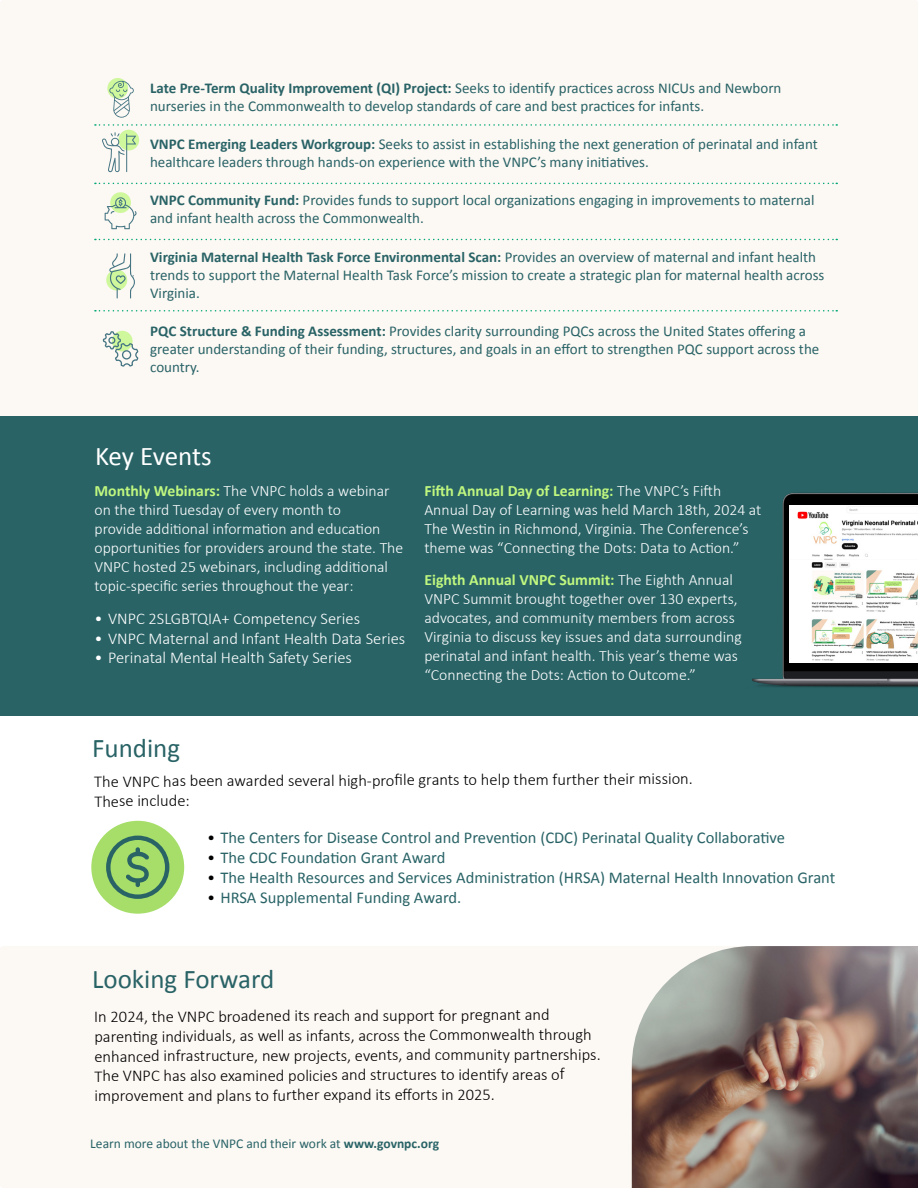
<style>
.page{position:relative;width:918px;height:1188px;background:#fff}
.page>*{position:absolute;margin:0;border:0;box-sizing:border-box;transform-origin:0 0}
.t1{font:27px "Calibri";color:#296366}
.t2{font:27px "Calibri";letter-spacing:-.01em;color:#fff}
.Body_Text{font:300 16.5px/19.8px "Calibri";letter-spacing:-.005em;color:#000}
.t3{font:16.5px "Calibri";color:#296366}
.t4{font:300 16.5px "Calibri";color:#fff}
.Body_Text-2{font:300 15.75px/18.9px "Calibri";color:#fff}
.Body_Text-3{font:15px/18px "Calibri";color:#296366}
.t5{font:13.5px "Calibri";color:#296366}
.s1{font-weight:700}
.s2{font-weight:700;color:#c0f77f}
.s3{font-weight:300;color:#000}
</style>
<div class="page">
<div style="left:0;top:0;width:918px;height:419px;background:#fcf8f4;border-radius:3px"></div>
<div style="left:0;top:946px;width:918px;height:242px;background:#fcf8f4;border-radius:3px"></div>
<svg style="left:95px;top:183px;width:742px;height:1px"></svg>
<svg style="left:95px;top:124px;width:742px;height:2px"></svg>
<svg style="left:95px;top:239px;width:742px;height:1px"></svg>
<svg style="left:95px;top:310px;width:742px;height:2px"></svg>
<svg style="left:110px;top:192px;width:21px;height:21px"></svg>
<svg style="left:105px;top:197px;width:32px;height:32px"></svg>
<svg style="left:106px;top:270px;width:21px;height:21px"></svg>
<svg style="left:109px;top:253px;width:26px;height:45px"></svg>
<svg style="left:103px;top:331px;width:35px;height:36px"></svg>
<div style="left:118px;top:130px;width:21px;height:20px;background:#cff79c;border-radius:50%"></div>
<svg style="left:102px;top:132px;width:34px;height:40px"></svg>
<svg style="left:107px;top:78px;width:21px;height:21px"></svg>
<svg style="left:109px;top:81px;width:25px;height:37px"></svg>
<div style="left:0;top:416px;width:918px;height:300px;background:#296366"></div>
<img style="left:752px;top:492px;width:166px;height:196px">
<img style="left:790px;top:505px;width:128px;height:157px">
<img style="left:796px;top:511px;width:35px;height:8px">
<div style="left:91px;top:821px;width:93px;height:93px;background:#a6de69;border-radius:50%"></div>
<svg style="left:106px;top:836px;width:63px;height:63px"></svg>
<img style="left:632px;top:946px;width:286px;height:242px">
<p class="Body_Text-3" style="left:150px;top:79px;width:633px"><span class="s1">Late Pre-Term Quality Improvement (QI) Project:</span> Seeks to identify practices across NICUs and Newborn nurseries in the Commonwealth to develop standards of care and best practices for infants.</p>
<p class="Body_Text-3" style="left:150px;top:135px;width:669px"><span class="s1">VNPC Emerging Leaders Workgroup:</span> Seeks to assist in establishing the next generation of perinatal and infant healthcare leaders through hands-on experience with the VNPC’s many initiatives.</p>
<p class="Body_Text-3" style="left:150px;top:191px;width:666px"><span class="s1">VNPC Community Fund:</span> Provides funds to support local organizations engaging in improvements to maternal and infant health across the Commonwealth.</p>
<p class="Body_Text-3" style="left:150px;top:247px;width:676px"><span class="s1">Virginia Maternal Health Task Force Environmental Scan:</span> Provides an overview of maternal and infant health trends to support the Maternal Health Task Force’s mission to create a strategic plan for maternal health across<br>Virginia.</p>
<p class="Body_Text-3" style="left:150px;top:322px;width:671px"><span class="s1">PQC Structure &amp; Funding Assessment:</span> Provides clarity surrounding PQCs across the United States offering a greater understanding of their funding, structures, and goals in an effort to strengthen PQC support across the country.</p>
<h1 class="t2" style="left:95px;top:438px;width:118px">Key Events</h1>
<p class="Body_Text-2" style="left:94px;top:481px;width:310px"><span class="s2">Monthly Webinars:</span> The VNPC holds a webinar on the third Tuesday of every month to<br>provide additional information and education opportunities for providers around the state. The VNPC hosted 25 webinars, including additional topic-specific series throughout the year:</p>
<p class="t4" style="left:94px;top:608px;width:267px">• VNPC 2SLGBTQIA+ Competency Series</p>
<p class="t4" style="left:94px;top:628px;width:312px">• VNPC Maternal and Infant Health Data Series</p>
<p class="t4" style="left:94px;top:648px;width:259px">• Perinatal Mental Health Safety Series</p>
<p class="Body_Text-2" style="left:424px;top:481px;width:338px"><span class="s2">Fifth Annual Day of Learning:</span> The VNPC’s Fifth Annual Day of Learning was held March 18th, 2024 at The Westin in Richmond, Virginia. The Conference’s theme was “Connecting the Dots: Data to Action.”</p>
<p class="Body_Text-2" style="left:424px;top:570px;width:319px"><span class="s2">Eighth Annual VNPC Summit:</span> The Eighth Annual VNPC Summit brought together over 130 experts, advocates, and community members from across Virginia to discuss key issues and data surrounding perinatal and infant health. This year’s theme was “Connecting the Dots: Action to Outcome.”</p>
<h1 class="t1" style="left:92px;top:729px;width:89px">Funding</h1>
<p class="Body_Text" style="left:94px;top:769px;width:600px;line-height:21px">The VNPC has been awarded several high-profile grants to help them further their mission.<br>These include:</p>
<p class="t3" style="left:207px;top:826px;width:580px"><span class="s3">•</span> The Centers for Disease Control and Prevention (CDC) Perinatal Quality Collaborative</p>
<p class="t3" style="left:207px;top:846px;width:240px"><span class="s3">•</span> The CDC Foundation Grant Award</p>
<p class="t3" style="left:207px;top:866px;width:630px"><span class="s3">•</span> The Health Resources and Services Administration (HRSA) Maternal Health Innovation Grant</p>
<p class="t3" style="left:207px;top:886px;width:256px"><span class="s3">•</span> HRSA Supplemental Funding Award.</p>
<h1 class="t1" style="left:92px;top:960px;width:184px">Looking Forward</h1>
<p class="Body_Text" style="left:94px;top:1006px;width:508px">In 2024, the VNPC broadened its reach and support for pregnant and parenting individuals, as well as infants, across the Commonwealth through enhanced infrastructure, new projects, events, and community partnerships.<br>The VNPC has also examined policies and structures to identify areas of improvement and plans to further expand its efforts in 2025.</p>
<h3 class="t5" style="left:90px;top:1134px;width:350px">Learn more about the VNPC and their work at <span class="s1">www.govnpc.org</span></h3>
</div>
